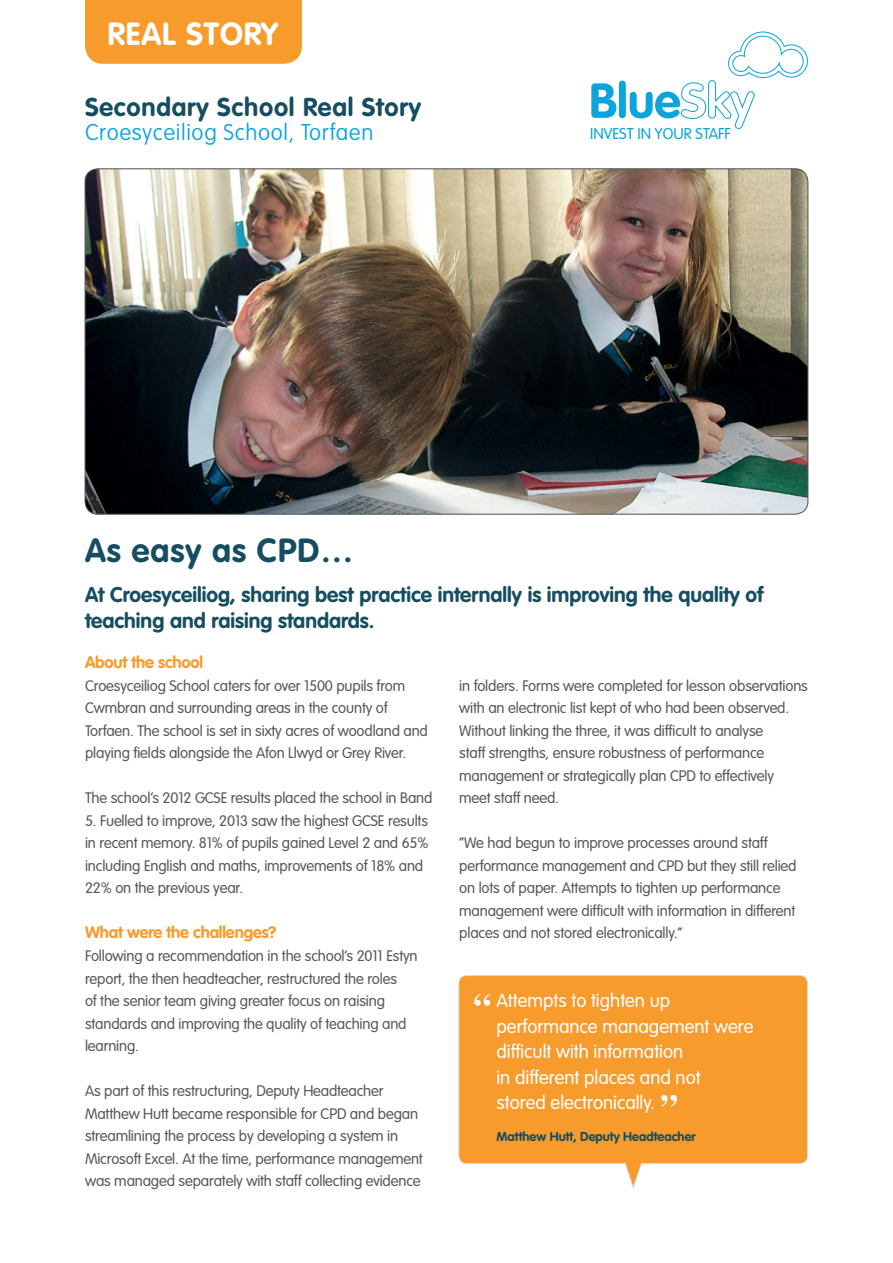
<style>
.page{position:relative;width:893px;height:1263px;background:#fff}
.page>*{position:absolute;margin:0;border:0;box-sizing:border-box;transform-origin:0 0}
.t1{font:700 33px "VAG Rounded Std";letter-spacing:.03em;color:#164d60}
.t2{font:700 31.5px "VAG Rounded Std";letter-spacing:.03em;color:#fff}
.t3{font:700 25.5px "VAG Rounded Std";letter-spacing:.03em;color:#164d60}
.t4{font:100 22.5px "VAG Rounded Std";letter-spacing:.03em;color:#0ca4db}
.t5{font:700 21px/25.5px "VAG Rounded Std";color:#164d60}
.t6{font:300 18.75px/25.5px "VAG Rounded Std";color:#fff}
.t7{font:700 16.5px "VAG Rounded Std";letter-spacing:-.01em;color:#f89b2d}
.t8{font:300 15.45px "VAG Rounded Std";color:#0ca4db}
.t9{font:300 15px/22.5px "VAG Rounded Std";letter-spacing:-.01em;color:#57585a}
.t10{font:700 12.75px "VAG Rounded Std";color:#164d60}
</style>
<div class="page">
<svg style="left:591px;top:83px;width:25px;height:35px"></svg>
<div style="left:619px;top:81px;width:7px;height:37px;background:#0ca4db;border-radius:4px"></div>
<svg style="left:630px;top:32px;width:178px;height:97px"></svg>
<img style="left:85px;top:169px;width:723px;height:345px">
<div style="left:85px;top:0;width:217px;height:64px;background:#f89b2d"></div>
<svg style="left:458px;top:975px;width:350px;height:214px;background:#f8a747"></svg>
<svg style="left:661px;top:1095px;width:16px;height:12px"></svg>
<svg style="left:474px;top:994px;width:16px;height:12px"></svg>
<h2 class="t2" style="left:107px;top:16px;width:172px">REAL STORY</h2>
<h3 class="t3" style="left:85px;top:92px;width:338px">Secondary School Real Story</h3>
<h3 class="t4" style="left:85px;top:119px;width:290px">Croesyceiliog School, Torfaen</h3>
<h1 class="t1" style="left:85px;top:531px;width:270px">As easy as CPD…</h1>
<p class="t8" style="left:590px;top:125px;width:142px">INVEST IN YOUR STAFF</p>
<h3 class="t5" style="left:85px;top:583px;width:680px">At Croesyceiliog, sharing best practice internally is improving the quality of teaching and raising standards.</h3>
<p class="t7" style="left:85px;top:653px;width:120px">About the school</p>
<p class="t9" style="left:85px;top:675px;width:344px">Croesyceiliog School caters for over 1500 pupils from Cwmbran and surrounding areas in the county of Torfaen. The school is set in sixty acres of woodland and playing fields alongside the Afon Llwyd or Grey River.</p>
<p class="t9" style="left:85px;top:787px;width:349px">The school’s 2012 GCSE results placed the school in Band</p>
<p class="t9" style="left:85px;top:810px;width:345px">5. Fuelled to improve, 2013 saw the highest GCSE results in recent memory. 81% of pupils gained Level 2 and 65% including English and maths, improvements of 18% and 22% on the previous year.</p>
<p class="t7" style="left:85px;top:923px;width:193px">What were the challenges?</p>
<p class="t9" style="left:85px;top:945px;width:334px">Following a recommendation in the school’s 2011 Estyn report, the then headteacher, restructured the roles<br>of the senior team giving greater focus on raising standards and improving the quality of teaching and learning.</p>
<p class="t9" style="left:85px;top:1080px;width:339px">As part of this restructuring, Deputy Headteacher Matthew Hutt became responsible for CPD and began streamlining the process by developing a system in Microsoft Excel. At the time, performance management was managed separately with staff collecting evidence</p>
<p class="t9" style="left:459px;top:675px;width:350px">in folders. Forms were completed for lesson observations with an electronic list kept of who had been observed.<br>Without linking the three, it was difficult to analyse<br>staff strengths, ensure robustness of performance management or strategically plan CPD to effectively meet staff need.</p>
<p class="t9" style="left:459px;top:832px;width:339px">“We had begun to improve processes around staff performance management and CPD but they still relied on lots of paper. Attempts to tighten up performance management were difficult with information in different places and not stored electronically.”</p>
<p class="t6" style="left:496px;top:988px;width:259px">Attempts to tighten up performance management were difficult with information<br>in different places and not stored electronically.</p>
<p class="t10" style="left:496px;top:1129px;width:201px">Matthew Hutt, Deputy Headteacher</p>
</div>
